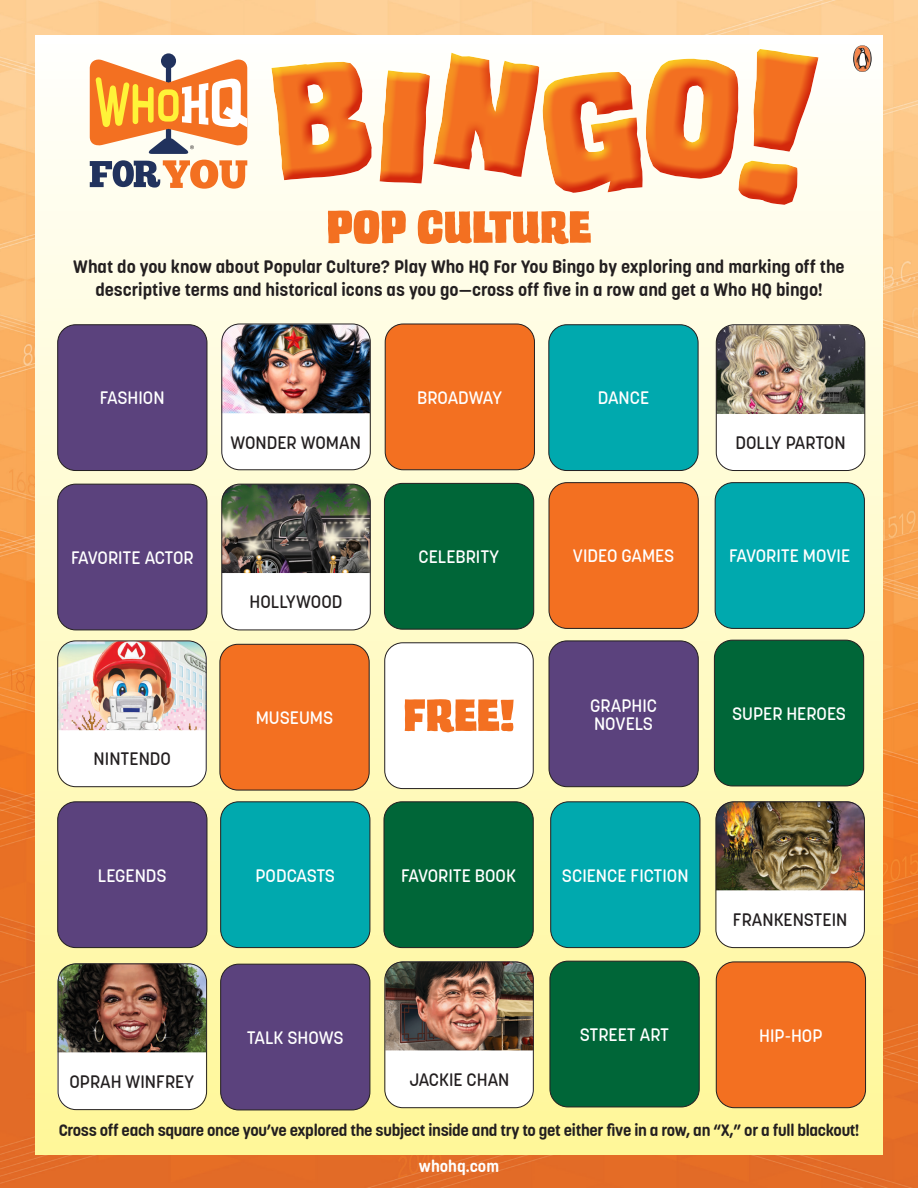
<style>
.page{position:relative;width:918px;height:1188px;background:#fff}
.page>*{position:absolute;margin:0;border:0;box-sizing:border-box;transform-origin:0 0}
.t1{font:50.85px "Trash Cinema BB";color:#f37021}
.t2{font:700 18px/22.5px "Korolev Rounded";color:#231f20;text-align:center}
.t3{font:500 18px/18px "Korolev Rounded";color:#fff}
.t4{font:500 18px "Korolev Rounded";color:#231f20}
.t5{font:500 18px "Korolev Rounded";letter-spacing:-.02em;color:#fff}
.t6{font:700 16.5px "Korolev Rounded";letter-spacing:-.02em;color:#231f20}
.t7{font:700 16.5px "Korolev Rounded";color:#fff}
</style>
<div class="page">
<img style="left:0;top:0;width:918px;height:1188px">
<div style="left:35px;top:35px;width:848px;height:1119px;background:linear-gradient(to bottom,#fefefc,#f9f195)"></div>
<svg style="left:853px;top:45px;width:19px;height:27px"></svg>
<svg style="left:90px;top:160px;width:157px;height:29px"></svg>
<svg style="left:90px;top:53px;width:157px;height:101px"></svg>
<svg style="left:269px;top:45px;width:551px;height:163px"></svg>
<div style="left:385px;top:643px;width:148px;height:146px;background:#fff;border-radius:18px"></div>
<div style="left:384px;top:642px;width:150px;height:147px;border:1px solid #231f20;border-radius:18px"></div>
<div style="left:221px;top:802px;width:149px;height:146px;background:#00a9ae;border-radius:18px"></div>
<div style="left:220px;top:801px;width:150px;height:147px;border:1px solid #231f20;border-radius:18px"></div>
<div style="left:716px;top:962px;width:150px;height:146px;background:#f37021;border-radius:18px"></div>
<div style="left:716px;top:962px;width:150px;height:146px;border:1px solid #231f20;border-radius:18px"></div>
<div style="left:714px;top:640px;width:150px;height:146px;background:#006638;border-radius:18px"></div>
<div style="left:714px;top:640px;width:150px;height:146px;border:1px solid #231f20;border-radius:18px"></div>
<div style="left:58px;top:484px;width:149px;height:146px;background:#5b427d;border-radius:18px"></div>
<div style="left:57px;top:484px;width:150px;height:146px;border:1px solid #231f20;border-radius:18px"></div>
<div style="left:549px;top:325px;width:149px;height:146px;background:#00a9ae;border-radius:18px"></div>
<div style="left:548px;top:324px;width:150px;height:147px;border:1px solid #231f20;border-radius:18px"></div>
<div style="left:58px;top:802px;width:149px;height:146px;background:#5b427d;border-radius:18px"></div>
<div style="left:57px;top:801px;width:150px;height:147px;border:1px solid #231f20;border-radius:18px"></div>
<div style="left:384px;top:483px;width:150px;height:146px;background:#006638;border-radius:18px"></div>
<div style="left:384px;top:483px;width:150px;height:147px;border:1px solid #231f20;border-radius:18px"></div>
<div style="left:58px;top:325px;width:149px;height:146px;background:#5b427d;border-radius:18px"></div>
<div style="left:57px;top:324px;width:150px;height:147px;border:1px solid #231f20;border-radius:18px"></div>
<div style="left:551px;top:802px;width:149px;height:146px;background:#00a9ae;border-radius:18px"></div>
<div style="left:550px;top:801px;width:150px;height:147px;border:1px solid #231f20;border-radius:18px"></div>
<div style="left:385px;top:324px;width:149px;height:146px;background:#f37021;border-radius:18px"></div>
<div style="left:385px;top:324px;width:150px;height:146px;border:1px solid #231f20;border-radius:18px"></div>
<div style="left:220px;top:644px;width:149px;height:146px;background:#f37021;border-radius:18px"></div>
<div style="left:220px;top:644px;width:150px;height:146px;border:1px solid #231f20;border-radius:18px"></div>
<div style="left:549px;top:641px;width:149px;height:146px;background:#5b427d;border-radius:18px"></div>
<div style="left:549px;top:641px;width:150px;height:146px;border:1px solid #231f20;border-radius:18px"></div>
<div style="left:549px;top:483px;width:149px;height:145px;background:#f37021;border-radius:18px"></div>
<div style="left:549px;top:482px;width:150px;height:147px;border:1px solid #231f20;border-radius:18px"></div>
<div style="left:550px;top:961px;width:149px;height:146px;background:#006638;border-radius:18px"></div>
<div style="left:550px;top:961px;width:150px;height:146px;border:1px solid #231f20;border-radius:18px"></div>
<div style="left:221px;top:964px;width:149px;height:146px;background:#5b427d;border-radius:18px"></div>
<div style="left:220px;top:964px;width:150px;height:146px;border:1px solid #231f20;border-radius:18px"></div>
<div style="left:384px;top:802px;width:149px;height:146px;background:#006638;border-radius:18px"></div>
<div style="left:384px;top:801px;width:150px;height:147px;border:1px solid #231f20;border-radius:18px"></div>
<div style="left:715px;top:483px;width:149px;height:145px;background:#00a9ae;border-radius:18px"></div>
<div style="left:715px;top:482px;width:150px;height:147px;border:1px solid #231f20;border-radius:18px"></div>
<div style="left:222px;top:484px;width:148px;height:146px;background:#fff;border-radius:18px"></div>
<img style="left:222px;top:484px;width:148px;height:89px">
<div style="left:221px;top:484px;width:150px;height:146px;border:1px solid #231f20;border-radius:18px"></div>
<div style="left:57px;top:964px;width:149px;height:146px;background:#fff;border-radius:18px"></div>
<img style="left:58px;top:963px;width:148px;height:89px">
<div style="left:58px;top:963px;width:149px;height:147px;border:1px solid #231f20;border-radius:18px"></div>
<div style="left:716px;top:802px;width:149px;height:146px;background:#fff;border-radius:18px"></div>
<img style="left:716px;top:801px;width:148px;height:89px">
<div style="left:716px;top:801px;width:149px;height:147px;border:1px solid #231f20;border-radius:18px"></div>
<div style="left:385px;top:962px;width:149px;height:146px;background:#fff;border-radius:18px"></div>
<img style="left:385px;top:962px;width:149px;height:88px">
<div style="left:384px;top:962px;width:150px;height:146px;border:1px solid #231f20;border-radius:18px"></div>
<div style="left:716px;top:325px;width:148px;height:146px;background:#fff;border-radius:18px"></div>
<img style="left:716px;top:325px;width:149px;height:89px">
<div style="left:716px;top:324px;width:149px;height:147px;border:1px solid #231f20;border-radius:18px"></div>
<div style="left:58px;top:641px;width:149px;height:146px;background:#fff;border-radius:18px"></div>
<img style="left:58px;top:641px;width:149px;height:89px">
<div style="left:57px;top:641px;width:150px;height:146px;border:1px solid #231f20;border-radius:18px"></div>
<div style="left:221px;top:324px;width:149px;height:146px;background:#fff;border-radius:18px"></div>
<img style="left:221px;top:324px;width:149px;height:89px">
<div style="left:221px;top:324px;width:150px;height:146px;border:1px solid #231f20;border-radius:18px"></div>
<h1 class="t1" style="left:327px;top:203px;width:266px">POP CULTURE</h1>
<p class="t2" style="left:73px;top:256px;width:773px">What do you know about Popular Culture? Play Who HQ For You Bingo by exploring and marking off the descriptive terms and historical icons as you go—cross off five in a row and get a Who HQ bingo!</p>
<p class="t3" style="left:100px;top:389px;width:66px">FASHION</p>
<p class="t3" style="left:417px;top:388px;width:87px">BROADWAY</p>
<p class="t3" style="left:598px;top:389px;width:53px">DANCE</p>
<p class="t4" style="left:230px;top:431px;width:132px">WONDER WOMAN</p>
<p class="t4" style="left:736px;top:432px;width:112px">DOLLY PARTON</p>
<p class="t5" style="left:71px;top:546px;width:124px">FAVORITE ACTOR</p>
<p class="t3" style="left:419px;top:548px;width:82px">CELEBRITY</p>
<p class="t3" style="left:573px;top:547px;width:103px">VIDEO GAMES</p>
<p class="t3" style="left:729px;top:547px;width:122px">FAVORITE MOVIE</p>
<p class="t4" style="left:250px;top:591px;width:94px">HOLLYWOOD</p>
<p class="t3" style="left:256px;top:709px;width:79px">MUSEUMS</p>
<h1 class="t1" style="left:403px;top:691px;width:113px">FREE!</h1>
<p class="t3" style="left:590px;top:696px;width:68px">GRAPHIC<br>NOVELS</p>
<p class="t3" style="left:732px;top:705px;width:115px">SUPER HEROES</p>
<p class="t4" style="left:94px;top:748px;width:79px">NINTENDO</p>
<p class="t3" style="left:98px;top:866px;width:70px">LEGENDS</p>
<p class="t5" style="left:255px;top:864px;width:81px">PODCASTS</p>
<p class="t3" style="left:401px;top:866px;width:116px">FAVORITE BOOK</p>
<p class="t3" style="left:562px;top:866px;width:128px">SCIENCE FICTION</p>
<p class="t4" style="left:733px;top:908px;width:116px">FRANKENSTEIN</p>
<p class="t3" style="left:247px;top:1029px;width:98px">TALK SHOWS</p>
<p class="t3" style="left:580px;top:1026px;width:91px">STREET ART</p>
<p class="t3" style="left:759px;top:1026px;width:65px">HIP-HOP</p>
<p class="t4" style="left:69px;top:1070px;width:127px">OPRAH WINFREY</p>
<p class="t4" style="left:409px;top:1068px;width:102px">JACKIE CHAN</p>
<p class="t6" style="left:59px;top:1120px;width:802px">Cross off each square once you’ve explored the subject inside and try to get either five in a row, an “X,” or a full blackout!</p>
<p class="t7" style="left:419px;top:1156px;width:82px">whohq.com</p>
</div>
